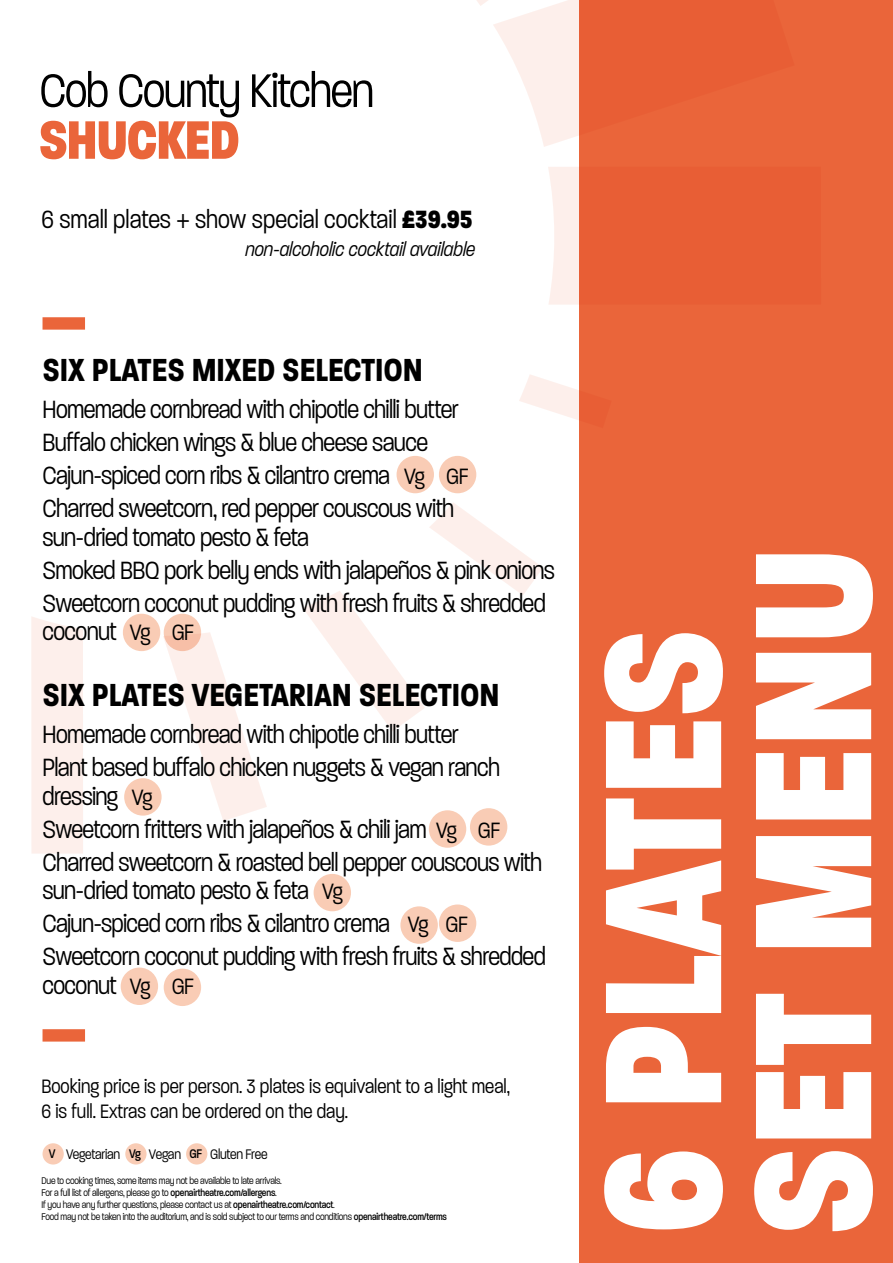
<style>
.page{position:relative;width:893px;height:1263px;background:#fff}
.page>*{position:absolute;margin:0;border:0;box-sizing:border-box;transform-origin:0 0}
.t1{font:800 180px/150px "Paralucent Condensed";color:#fff}
.t2{font:800 58.5px "Paralucent Condensed";letter-spacing:-.025em;color:#ea653a}
.t3{font:300 51px "Paralucent Condensed";letter-spacing:-.03em;color:#000}
.t4{font:700 34.5px "Paralucent Condensed";color:#000}
.t5{font:300 27px/33px "Paralucent Condensed";letter-spacing:-.025em;color:#000}
.t6{font:300 27px "Paralucent Condensed";color:#000}
.t7{font:300 21px/25.2px "Paralucent Condensed";color:#000}
.t8{font:italic 300 21px "Paralucent Condensed";color:#000}
.t9{font:300 15px "Paralucent Condensed";letter-spacing:-.015em;color:#000}
.t10{font:300 10.5px/12px "Paralucent Condensed";letter-spacing:-.02em;color:#000}
.s1{font-weight:800}
.s2{font-size:24px}
.s3{font-weight:500;font-size:13.5px}
.s4{font-weight:500}
</style>
<div class="page">
<div style="left:397px;top:456px;width:37px;height:37px;background:#f9ccb5;border-radius:50%"></div>
<div style="left:439px;top:456px;width:37px;height:37px;background:#f9ccb5;border-radius:50%"></div>
<div style="left:580px;top:0;width:313px;height:1263px;background:#ea653a"></div>
<div style="left:429px;top:810px;width:37px;height:38px;background:#f9ccb5;border-radius:50%"></div>
<div style="left:124px;top:778px;width:38px;height:38px;background:#f9ccb5;border-radius:50%"></div>
<div style="left:470px;top:808px;width:37px;height:38px;background:#f9ccb5;border-radius:50%"></div>
<div style="left:314px;top:874px;width:37px;height:37px;background:#f9ccb5;border-radius:50%"></div>
<div style="left:123px;top:614px;width:37px;height:37px;background:#f9ccb5;border-radius:50%"></div>
<div style="left:164px;top:614px;width:37px;height:37px;background:#f9ccb5;border-radius:50%"></div>
<div style="left:400px;top:906px;width:38px;height:38px;background:#f9ccb5;border-radius:50%"></div>
<div style="left:439px;top:904px;width:37px;height:38px;background:#f9ccb5;border-radius:50%"></div>
<div style="left:121px;top:967px;width:37px;height:38px;background:#f9ccb5;border-radius:50%"></div>
<div style="left:164px;top:969px;width:37px;height:37px;background:#f9ccb5;border-radius:50%"></div>
<div style="left:31px;top:617px;width:52px;height:237px;background:#fdefeb"></div>
<svg style="left:303px;top:503px;width:240px;height:228px"></svg>
<svg style="left:519px;top:374px;width:61px;height:54px"></svg>
<svg style="left:163px;top:632px;width:104px;height:189px"></svg>
<svg style="left:477px;top:0;width:103px;height:147px"></svg>
<svg style="left:548px;top:167px;width:32px;height:138px;background:#fcece7"></svg>
<div style="left:43px;top:1029px;width:42px;height:12px;background:#ea653a"></div>
<div style="left:43px;top:317px;width:42px;height:13px;background:#ea653a"></div>
<div style="left:43px;top:1143px;width:21px;height:21px;background:#f9ccb5;border-radius:50%"></div>
<div style="left:125px;top:1143px;width:22px;height:21px;background:#f9ccb5;border-radius:50%"></div>
<div style="left:186px;top:1143px;width:21px;height:21px;background:#f9ccb5;border-radius:50%"></div>
<h3 class="t3" style="left:39px;top:62px;width:336px">Cob County Kitchen</h3>
<h2 class="t2" style="left:39px;top:105px;width:202px">SHUCKED</h2>
<p class="t6" style="left:41px;top:204px;width:432px">6 small plates + show special cocktail <span class="s1">£39.95</span></p>
<p class="t8" style="left:245px;top:237px;width:231px">non-alcoholic cocktail available</p>
<p class="t4" style="left:43px;top:349px;width:382px">SIX PLATES MIXED SELECTION</p>
<p class="t5" style="left:43px;top:393px;width:427px">Homemade cornbread with chipotle chilli butter Buffalo chicken wings &amp; blue cheese sauce Cajun-spiced corn ribs &amp; cilantro crema <span class="s2">Vg GF </span>Charred sweetcorn, red pepper couscous with</p>
<p class="t5" style="left:43px;top:521px;width:514px">sun-dried tomato pesto &amp; feta<br>Smoked BBQ pork belly ends with jalapeños &amp; pink onions<br>Sweetcorn coconut pudding with fresh fruits &amp; shredded</p>
<p class="t5" style="left:43px;top:615px;width:153px">coconut <span class="s2">Vg GF</span></p>
<p class="t4" style="left:43px;top:674px;width:459px">SIX PLATES VEGETARIAN SELECTION</p>
<p class="t5" style="left:43px;top:718px;width:459px">Homemade cornbread with chipotle chilli butter<br>Plant based buffalo chicken nuggets &amp; vegan ranch</p>
<p class="t5" style="left:43px;top:779px;width:501px">dressing <span class="s2">Vg<br></span>Sweetcorn fritters with jalapeños &amp; chili jam <span class="s2">Vg GF<br></span>Charred sweetcorn &amp; roasted bell pepper couscous with</p>
<p class="t5" style="left:43px;top:874px;width:505px">sun-dried tomato pesto &amp; feta <span class="s2">Vg<br></span>Cajun-spiced corn ribs &amp; cilantro crema <span class="s2">Vg GF<br></span>Sweetcorn coconut pudding with fresh fruits &amp; shredded</p>
<p class="t5" style="left:43px;top:968px;width:153px">coconut <span class="s2">Vg GF</span></p>
<p class="t7" style="left:41px;top:1074px;width:470px">Booking price is per person. 3 plates is equivalent to a light meal,<br>6 is full. Extras can be ordered on the day.</p>
<p class="t9" style="left:49px;top:1146px;width:220px"><span class="s3">V</span> Vegetarian <span class="s3">Vg</span> Vegan <span class="s3">GF</span> Gluten Free</p>
<p class="t10" style="left:41px;top:1175px;width:407px">Due to cooking times, some items may not be available to late arrivals.<br>For a full list of allergens, please go to <span class="s4">openairtheatre.com/allergens</span>.<br>If you have any further questions, please contact us at <span class="s4">openairtheatre.com/contact</span>.<br>Food may not be taken into the auditorium, and is sold subject to our terms and conditions <span class="s4">openairtheatre.com/terms</span></p>
<h1 class="t1" style="left:588px;top:1234px;width:688px;rotate:-90deg">6 PLATES<br>SET MENU</h1>
</div>
